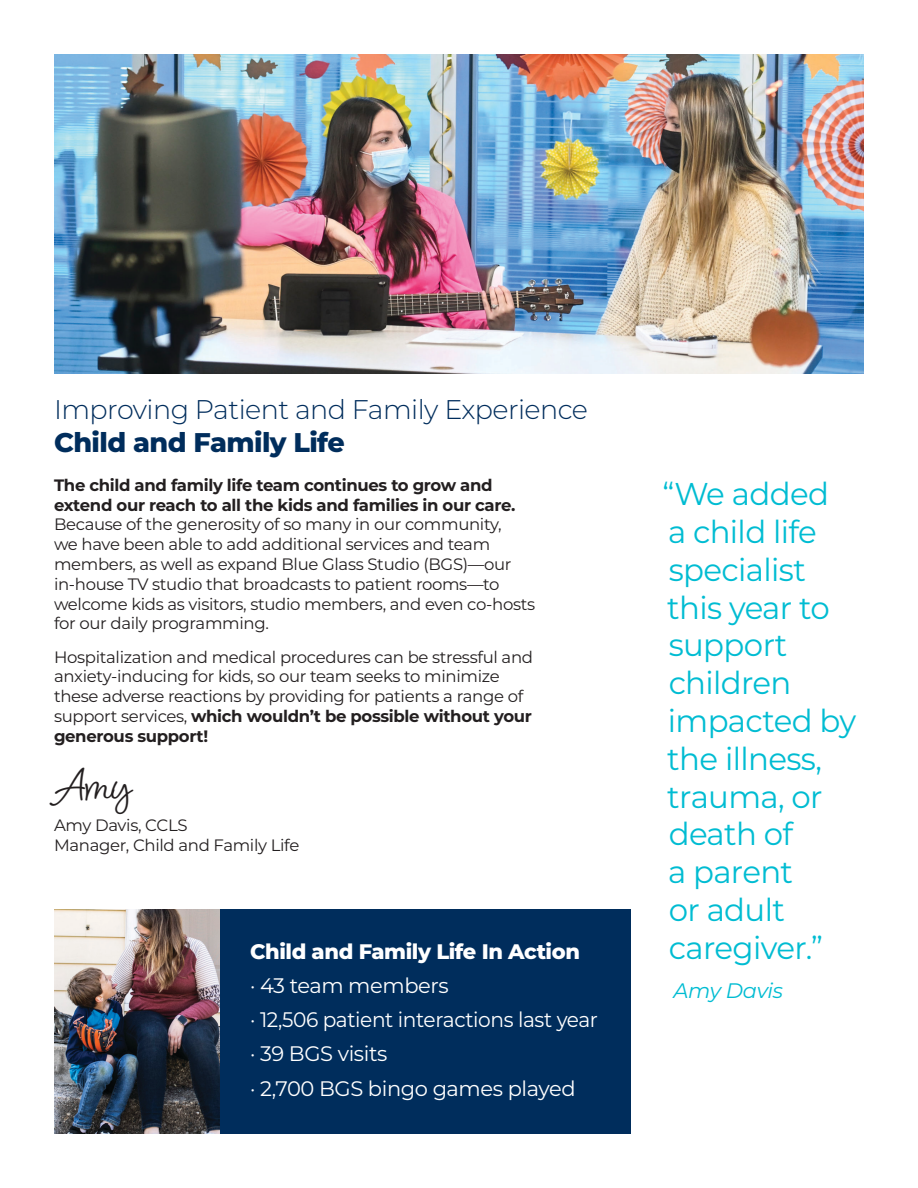
<style>
.page{position:relative;width:918px;height:1188px;background:#fff}
.page>*{position:absolute;margin:0;border:0;box-sizing:border-box;transform-origin:0 0}
.Signature{font:46.5px "Blithe";color:#231f20}
.Body{font:31.5px/37.8px "Montserrat";letter-spacing:-.02em;color:#00bcd2}
.Body-2{font:300 27px/33px "Montserrat";letter-spacing:-.02em;color:#002d5c}
.Body-3{font:21px/34.2px "Montserrat";letter-spacing:-.02em;color:#fff}
.Body-4{font:italic 21px "Montserrat";letter-spacing:-.02em;color:#00bcd2}
.Body-5{font:16.5px/19.8px "Montserrat";letter-spacing:-.02em;color:#231f20}
.s1{font-weight:800}
.s2{font-weight:700}
</style>
<div class="page">
<img style="left:54px;top:54px;width:810px;height:320px">
<img style="left:54px;top:909px;width:166px;height:225px">
<div style="left:220px;top:909px;width:411px;height:225px;background:#002d5c"></div>
<p class="Body-2" style="left:54px;top:392px;width:536px">Improving Patient and Family Experience<br><span class="s1">Child and Family Life</span></p>
<p class="Body-5" style="left:54px;top:474px;width:483px"><span class="s2">The child and family life team continues to grow and extend our reach to all the kids and families in our care.<br></span>Because of the generosity of so many in our community,<br>we have been able to add additional services and team members, as well as expand Blue Glass Studio (BGS)—our in-house TV studio that broadcasts to patient rooms—to welcome kids as visitors, studio members, and even co-hosts for our daily programming.</p>
<p class="Body-5" style="left:54px;top:646px;width:481px">Hospitalization and medical procedures can be stressful and anxiety-inducing for kids, so our team seeks to minimize these adverse reactions by providing for patients a range of support services, <span class="s2">which wouldn’t be possible without your generous support!</span></p>
<p class="Signature" style="left:54px;top:755px;width:80px">Amy</p>
<p class="Body-5" style="left:54px;top:815px;width:247px">Amy Davis, CCLS<br>Manager, Child and Family Life</p>
<p class="Body-3" style="left:250px;top:933px;width:349px"><span class="s1">Child and Family Life In Action<br></span>· 43 team members<br>· 12,506 patient interactions last year · 39 BGS visits<br>· 2,700 BGS bingo games played</p>
<p class="Body" style="left:662px;top:474px;width:195px">“We added<br>a child life specialist this year to support children impacted by the illness, trauma, or death of<br>a parent<br>or adult caregiver.”</p>
<p class="Body-4" style="left:674px;top:976px;width:111px">Amy Davis</p>
</div>
